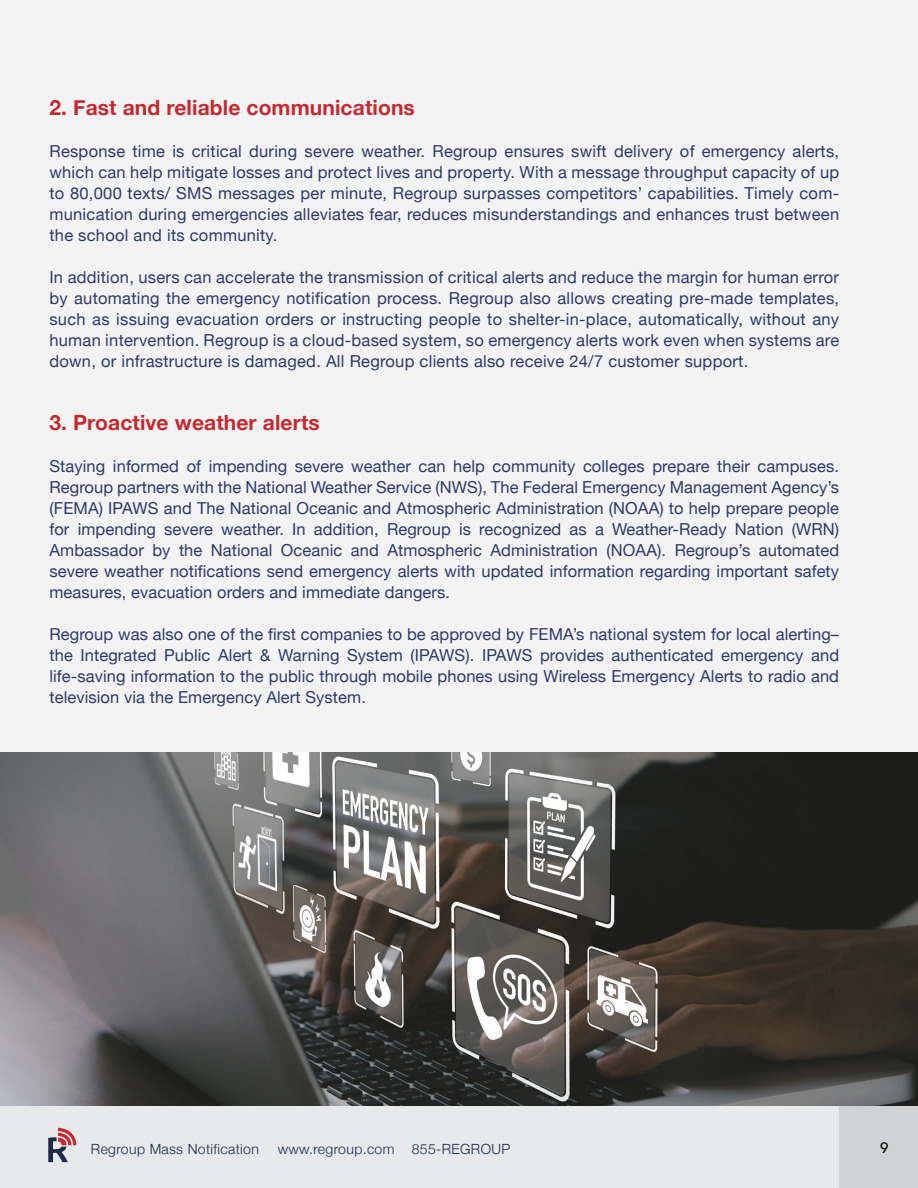
<style>
.page{position:relative;width:918px;height:1188px;background:#f3f3f4}
.page>*{position:absolute;margin:0;border:0;box-sizing:border-box;transform-origin:0 0}
.t1{font:700 21px "Helvetica Neue";letter-spacing:.005em;color:#c42b30}
.t2{font:16.5px/21px "Helvetica Neue";letter-spacing:.005em;color:#2c3a6b;text-align:justify}
.t3{font:500 15px "Avenir";color:#050504}
.t4{font:300 14.1px "Helvetica Neue";letter-spacing:.025em;color:#1a2a4d}
</style>
<div class="page">
<img style="left:0;top:753px;width:918px;height:353px">
<div style="left:0;top:1106px;width:918px;height:82px;background:#e7e9ea"></div>
<div style="left:839px;top:1106px;width:79px;height:82px;background:#d0d2d3"></div>
<svg style="left:48px;top:1128px;width:28px;height:34px"></svg>
<p class="t1" style="left:49px;top:91px;width:367px">2. Fast and reliable communications</p>
<p class="t2" style="left:49px;top:142px;width:791px">Response time is critical during severe weather. Regroup ensures swift delivery of emergency alerts, which can help mitigate losses and protect lives and property. With a message throughput capacity of up to 80,000 texts/ SMS messages per minute, Regroup surpasses competitors’ capabilities. Timely com&shy;munication during emergencies alleviates fear, reduces misunderstandings and enhances trust between the school and its community.</p>
<p class="t2" style="left:49px;top:268px;width:791px">In addition, users can accelerate the transmission of critical alerts and reduce the margin for human error by automating the emergency notification process. Regroup also allows creating pre-made templates, such as issuing evacuation orders or instructing people to shelter-in-place, automatically, without any human intervention. Regroup is a cloud-based system, so emergency alerts work even when systems are down, or infrastructure is damaged. All Regroup clients also receive 24/7 customer support.</p>
<p class="t1" style="left:49px;top:406px;width:272px">3. Proactive weather alerts</p>
<p class="t2" style="left:49px;top:457px;width:791px">Staying informed of impending severe weather can help community colleges prepare their campuses.<br>Regroup partners with the National Weather Service (NWS), The Federal Emergency Management Agency’s (FEMA) IPAWS and The National Oceanic and Atmospheric Administration (NOAA) to help prepare people for impending severe weather. In addition, Regroup is recognized as a Weather-Ready Nation (WRN)<br>Ambassador by the National Oceanic and Atmospheric Administration (NOAA). Regroup’s automated severe weather notifications send emergency alerts with updated information regarding important safety measures, evacuation orders and immediate dangers.</p>
<p class="t2" style="left:49px;top:625px;width:791px">Regroup was also one of the first companies to be approved by FEMA’s national system for local alerting– the Integrated Public Alert &amp; Warning System (IPAWS). IPAWS provides authenticated emergency and life-saving information to the public through mobile phones using Wireless Emergency Alerts to radio and television via the Emergency Alert System.</p>
<p class="t4" style="left:91px;top:1138px;width:169px">Regroup Mass Notification</p>
<p class="t4" style="left:278px;top:1138px;width:234px">www.regroup.com 855-REGROUP</p>
<p class="t3" style="left:880px;top:1135px;width:10px">9</p>
</div>
